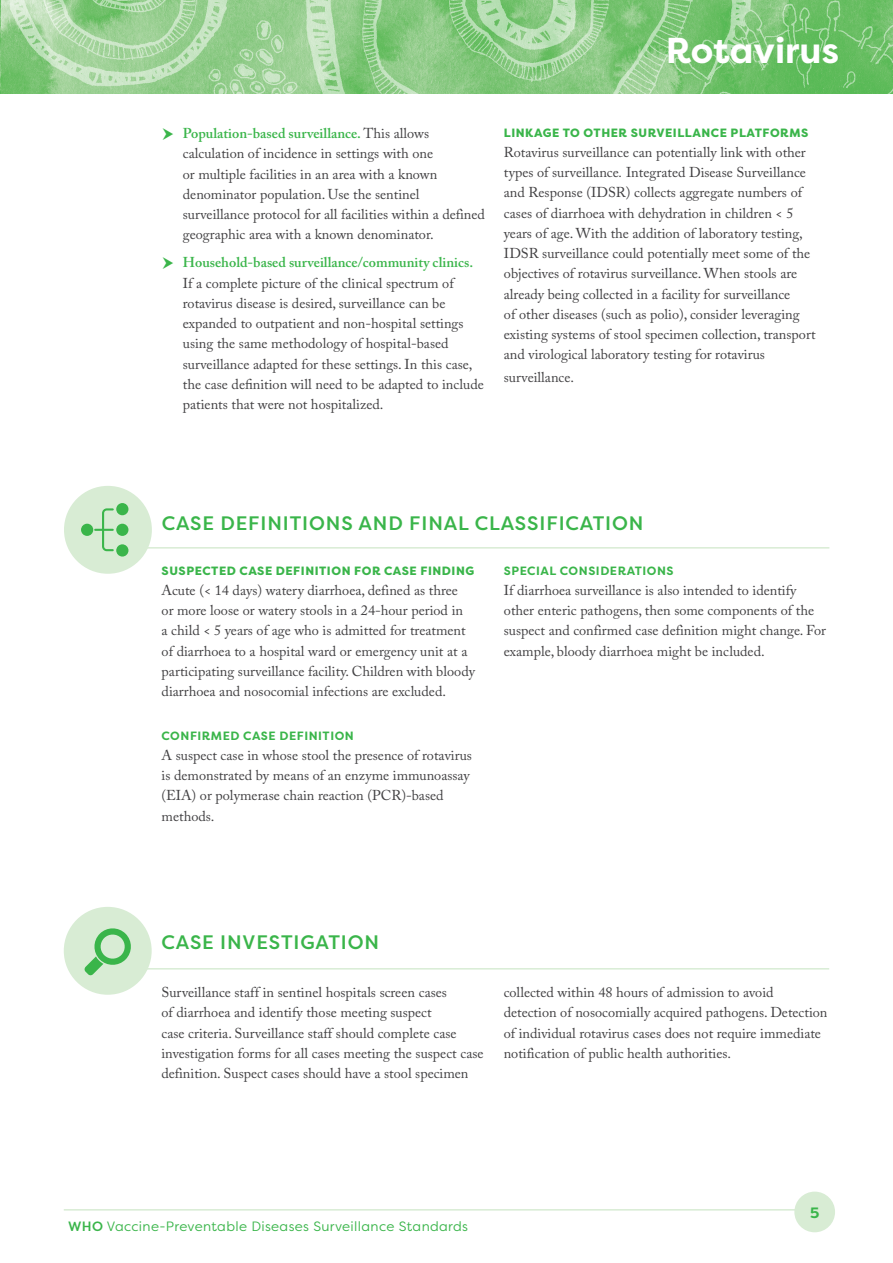
<style>
.page{position:relative;width:893px;height:1263px;background:#fff}
.page>*{position:absolute;margin:0;border:0;box-sizing:border-box;transform-origin:0 0}
.t1{font:700 36px "Filson Pro";color:#fff}
.t2{font:500 19.5px "Filson Pro";letter-spacing:.045em;color:#3ab54a}
.t3{font:700 15px "Filson Pro";color:#3ab54a}
.t4{font:14.25px/20.2px "Adobe Caslon Pro";color:#414042}
.t5{font:600 14.25px "Adobe Caslon Pro";color:#3ab54a}
.t6{font:13.5px "Filson Pro";letter-spacing:.025em;color:#3ab54a}
.t7{font:800 12px "Filson Pro";letter-spacing:.045em;color:#3ab54a}
.t8{font:700 12px "Filson Pro";letter-spacing:.045em;color:#3ab54a}
.s1{font-weight:600;color:#3ab54a}
.s2{font-style:italic}
.s3{font-weight:500}
</style>
<div class="page">
<img style="left:5px;top:0;width:888px;height:94px">
<hr style="left:64px;top:1209px;width:765px;height:1px;background:#d8ecd4">
<div style="left:794px;top:1191px;width:41px;height:41px;background:#d8ecd4;border-radius:50%"></div>
<div style="left:64px;top:486px;width:88px;height:88px;background:#d8ecd4;border-radius:50%"></div>
<hr style="left:100px;top:547px;width:729px;height:2px;background:#d8ecd4">
<svg style="left:94px;top:508px;width:20px;height:43px"></svg>
<div style="left:116px;top:503px;width:12px;height:12px;background:#3ab54a;border-radius:50%"></div>
<div style="left:116px;top:524px;width:12px;height:12px;background:#3ab54a;border-radius:50%"></div>
<div style="left:81px;top:524px;width:12px;height:12px;background:#3ab54a;border-radius:50%"></div>
<div style="left:116px;top:544px;width:12px;height:12px;background:#3ab54a;border-radius:50%"></div>
<div style="left:64px;top:907px;width:88px;height:88px;background:#d8ecd4;border-radius:50%"></div>
<hr style="left:100px;top:968px;width:729px;height:1px;background:#d8ecd4">
<svg style="left:84px;top:928px;width:47px;height:48px"></svg>
<h1 class="t1" style="left:666px;top:28px;width:175px">Rotavirus</h1>
<p class="t4" style="left:183px;top:123px;width:304px"><span class="s1">Population-based surveillance.</span> This allows calculation of incidence in settings with one<br>or multiple facilities in an area with a known denominator population. Use the sentinel surveillance protocol for all facilities within a defined geographic area with a known denominator.</p>
<p class="t5" style="left:183px;top:254px;width:292px">Household-based surveillance/community clinics.</p>
<p class="t4" style="left:183px;top:272px;width:303px">If a complete picture of the clinical spectrum of rotavirus disease is desired, surveillance can be expanded to outpatient and non-hospital settings using the same methodology of hospital-based surveillance adapted for these settings. In this case, the case definition will need to be adapted to include patients that were not hospitalized.</p>
<p class="t7" style="left:504px;top:125px;width:306px">LINKAGE TO OTHER SURVEILLANCE PLATFORMS</p>
<p class="t4" style="left:504px;top:142px;width:313px">Rotavirus surveillance can potentially link with other types of surveillance<span class="s2">.</span> Integrated Disease Surveillance and Response (IDSR) collects aggregate numbers of cases of diarrhoea with dehydration in children &lt; 5 years of age. With the addition of laboratory testing, IDSR surveillance could potentially meet some of the objectives of rotavirus surveillance. When stools are already being collected in a facility for surveillance<br>of other diseases (such as polio), consider leveraging existing systems of stool specimen collection, transport and virological laboratory testing for rotavirus</p>
<p class="t4" style="left:504px;top:367px;width:72px">surveillance.</p>
<h2 class="t2" style="left:162px;top:509px;width:483px">CASE DEFINITIONS AND FINAL CLASSIFICATION</h2>
<p class="t7" style="left:162px;top:563px;width:314px">SUSPECTED CASE DEFINITION FOR CASE FINDING</p>
<p class="t4" style="left:162px;top:580px;width:315px">Acute (&lt; 14 days) watery diarrhoea, defined as three<br>or more loose or watery stools in a 24-hour period in<br>a child &lt; 5 years of age who is admitted for treatment of diarrhoea to a hospital ward or emergency unit at a participating surveillance facility. Children with bloody diarrhoea and nosocomial infections are excluded.</p>
<p class="t8" style="left:162px;top:728px;width:194px">CONFIRMED CASE DEFINITION</p>
<p class="t4" style="left:162px;top:745px;width:312px">A suspect case in whose stool the presence of rotavirus is demonstrated by means of an enzyme immunoassay (EIA) or polymerase chain reaction (PCR)-based methods.</p>
<p class="t8" style="left:504px;top:563px;width:171px">SPECIAL CONSIDERATIONS</p>
<p class="t4" style="left:504px;top:580px;width:324px">If diarrhoea surveillance is also intended to identify other enteric pathogens, then some components of the suspect and confirmed case definition might change. For example, bloody diarrhoea might be included.</p>
<h2 class="t2" style="left:162px;top:929px;width:219px">CASE INVESTIGATION</h2>
<p class="t4" style="left:161px;top:982px;width:324px">Surveillance staff in sentinel hospitals screen cases<br>of diarrhoea and identify those meeting suspect<br>case criteria. Surveillance staff should complete case investigation forms for all cases meeting the suspect case definition. Suspect cases should have a stool specimen</p>
<p class="t4" style="left:504px;top:982px;width:325px">collected within 48 hours of admission to avoid detection of nosocomially acquired pathogens. Detection of individual rotavirus cases does not require immediate notification of public health authorities.</p>
<p class="t6" style="left:68px;top:1217px;width:401px"><span class="s3">WHO</span> Vaccine-Preventable Diseases Surveillance Standards</p>
<p class="t3" style="left:810px;top:1203px;width:11px">5</p>
</div>
